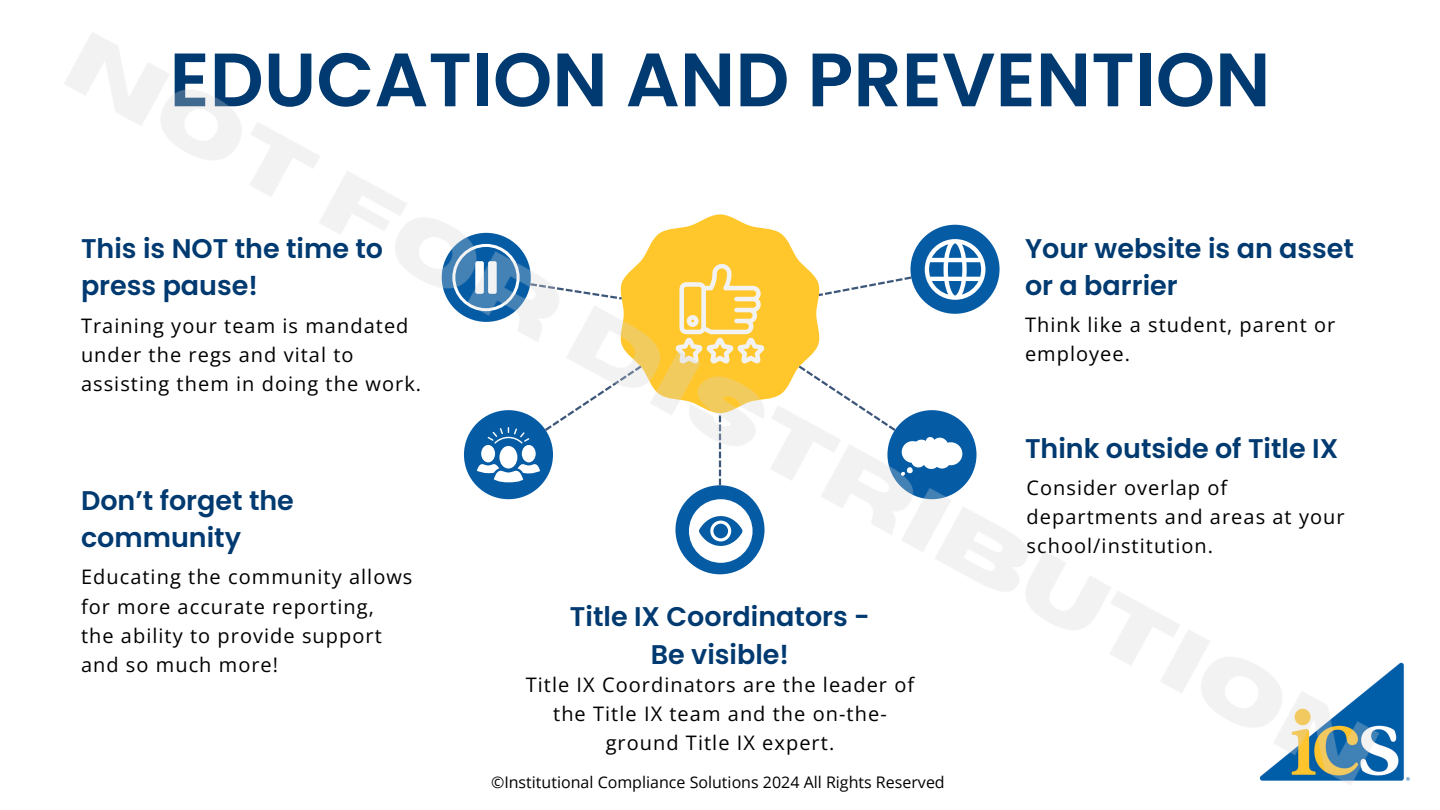
<style>
.page{position:relative;width:1440px;height:810px;background:#fff}
.page>*{position:absolute;margin:0;border:0;box-sizing:border-box;transform-origin:0 0}
.t1{font:600 75.5px "Poppins";color:#003a70}
.t2{font:600 27px/37.5px "Poppins";color:#003a70}
.t3{font:20px/29.2px "Open Sans";letter-spacing:.05em;color:#000}
.t4{font:16px "Open Sans";color:#000}
</style>
<div class="page">
<img style="left:64px;top:32px;width:1346px;height:753px">
<p class="t1" style="left:169px;top:27px;width:1103px">EDUCATION AND PREVENTION</p>
<p class="t2" style="left:81px;top:230px;width:304px">This is NOT the time to press pause!</p>
<h3 class="t3" style="left:81px;top:310px;width:342px">Training your team is mandated under the regs and vital to assisting them in doing the work.</h3>
<p class="t2" style="left:81px;top:482px;width:214px">Don’t forget the community</p>
<p class="t3" style="left:81px;top:562px;width:333px">Educating the community allows for more accurate reporting,<br>the ability to provide support and so much more!</p>
<p class="t2" style="left:570px;top:598px;width:302px;text-align:center">Title IX Coordinators -<br>Be visible!</p>
<p class="t3" style="left:526px;top:669px;width:390px;text-align:center">Title IX Coordinators are the leader of the Title IX team and the on-the&shy;ground Title IX expert.</p>
<p class="t4" style="left:491px;top:771px;width:455px">©Institutional Compliance Solutions 2024 All Rights Reserved</p>
<p class="t2" style="left:1025px;top:230px;width:331px">Your website is an asset or a barrier</p>
<h3 class="t3" style="left:1025px;top:309px;width:312px">Think like a student, parent or employee.</h3>
<p class="t2" style="left:1025px;top:430px;width:315px">Think outside of Title IX</p>
<p class="t3" style="left:1027px;top:472px;width:320px">Consider overlap of departments and areas at your school/institution.</p>
</div>
